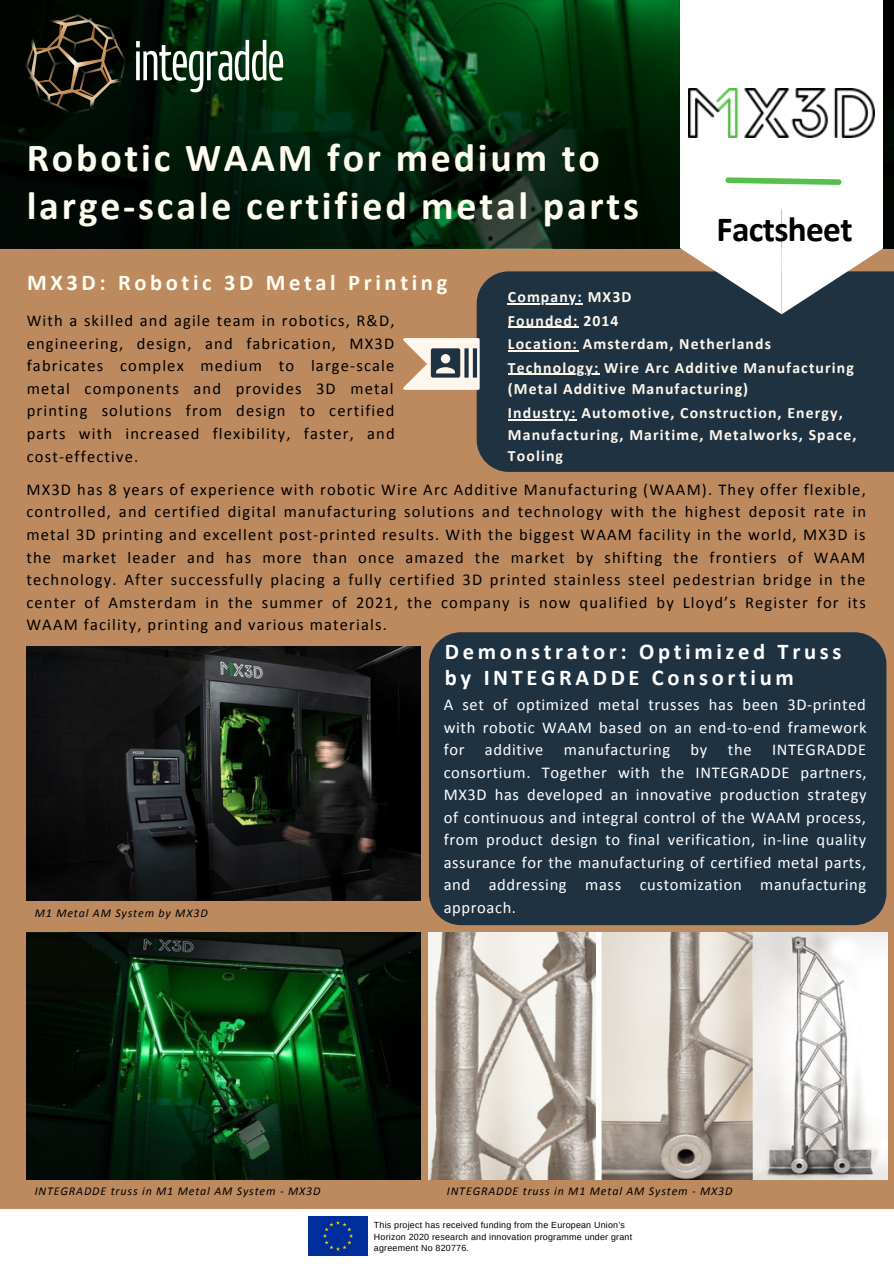
<style>
.page{position:relative;width:894px;height:1264px;background:#fff}
.page>*{position:absolute;margin:0;border:0;box-sizing:border-box;transform-origin:0 0}
.t1{font:700 39.9px/47.2px "Calibri";letter-spacing:.07em;color:#fffef1}
.t2{font:700 35.4px "Calibri";letter-spacing:-.02em;color:#000}
.t3{font:700 22.65px/26px "Calibri";letter-spacing:.16em;color:#fff}
.t4{font:700 22.65px "Calibri";letter-spacing:.16em;color:#fffef1}
.t5{font:16.5px/22.5px "Calibri";letter-spacing:.07em;color:#000;text-align:justify}
.t6{font:16.5px/22.5px "Calibri";letter-spacing:.04em;color:#fff;text-align:justify}
.t7{font:700 15.75px/21.5px "Calibri";letter-spacing:.07em;color:#fff7ed}
.t8{font:italic 12px "Calibri";letter-spacing:.07em;color:#000}
.t9{font:8.85px/11.9px "Arimo";letter-spacing:.025em;color:#000}
</style>
<div class="page">
<div style="left:0;top:0;width:893px;height:1263px;background:#bd8a5f"></div>
<svg style="left:0;top:0;width:893px;height:248px;background:#03250d"></svg>
<div style="left:476px;top:271px;width:417px;height:201px;background:#1e3241"></div>
<img style="left:10px;top:2px;width:282px;height:121px">
<div style="left:680px;top:0;width:202px;height:209px;background:#fff"></div>
<svg style="left:680px;top:209px;width:202px;height:105px;background:#bfc2c4"></svg>
<img style="left:688px;top:88px;width:186px;height:50px">
<svg style="left:403px;top:338px;width:76px;height:52px;background:#bfb7ae"></svg>
<svg style="left:725px;top:177px;width:117px;height:8px"></svg>
<div style="left:0;top:1209px;width:893px;height:54px;background:#fff"></div>
<div style="left:308px;top:1216px;width:59px;height:39px;background:#002f9b"></div>
<img style="left:26px;top:646px;width:395px;height:254px">
<img style="left:26px;top:932px;width:395px;height:246px">
<img style="left:429px;top:932px;width:458px;height:246px">
<div style="left:429px;top:632px;width:457px;height:293px;background:#1e3241;border-radius:32px"></div>
<hr style="left:508px;top:303px;width:75px;height:1px;background:#fff7ed">
<hr style="left:508px;top:326px;width:70px;height:2px;background:#fff7ed">
<hr style="left:508px;top:350px;width:70px;height:1px;background:#fff7ed">
<hr style="left:508px;top:374px;width:91px;height:1px;background:#fff7ed">
<hr style="left:508px;top:419px;width:68px;height:1px;background:#fff7ed">
<p class="t1" style="left:27px;top:138px;width:613px">Robotic WAAM for medium to large-scale certified metal parts</p>
<p class="t2" style="left:716px;top:214px;width:137px">Factsheet</p>
<p class="t4" style="left:27px;top:272px;width:421px">MX3D: Robotic 3D Metal Printing</p>
<p class="t5" style="left:27px;top:311px;width:369px">With a skilled and agile team in robotics, R&amp;D, engineering, design, and fabrication, MX3D fabricates complex medium to large-scale metal components and provides 3D metal printing solutions from design to certified parts with increased flexibility, faster, and cost-effective.</p>
<p class="t5" style="left:26px;top:479px;width:840px">MX3D has 8 years of experience with robotic Wire Arc Additive Manufacturing (WAAM). They offer flexible, controlled, and certified digital manufacturing solutions and technology with the highest deposit rate in metal 3D printing and excellent post-printed results. With the biggest WAAM facility in the world, MX3D is the market leader and has more than once amazed the market by shifting the frontiers of WAAM technology. After successfully placing a fully certified 3D printed stainless steel pedestrian bridge in the center of Amsterdam in the summer of 2021, the company is now qualified by Lloyd’s Register for its WAAM facility, printing and various materials.</p>
<p class="t7" style="left:508px;top:287px;width:125px">Company: MX3D</p>
<p class="t7" style="left:508px;top:311px;width:112px">Founded: 2014</p>
<p class="t7" style="left:508px;top:334px;width:264px">Location: Amsterdam, Netherlands</p>
<p class="t7" style="left:508px;top:358px;width:347px">Technology: Wire Arc Additive Manufacturing (Metal Additive Manufacturing)</p>
<p class="t7" style="left:508px;top:403px;width:350px">Industry: Automotive, Construction, Energy,<br>Manufacturing, Maritime, Metalworks, Space,<br>Tooling</p>
<p class="t8" style="left:35px;top:907px;width:174px">M1 Metal AM System by MX3D</p>
<p class="t3" style="left:445px;top:640px;width:398px">Demonstrator: Optimized Truss by INTEGRADDE Consortium</p>
<p class="t6" style="left:443px;top:694px;width:424px">A set of optimized metal trusses has been 3D-printed with robotic WAAM based on an end-to-end framework for additive manufacturing by the INTEGRADDE consortium. Together with the INTEGRADDE partners, MX3D has developed an innovative production strategy of continuous and integral control of the WAAM process, from product design to final verification, in-line quality assurance for the manufacturing of certified metal parts, and addressing mass customization manufacturing approach.</p>
<p class="t8" style="left:35px;top:1186px;width:287px">INTEGRADDE truss in M1 Metal AM System - MX3D</p>
<p class="t8" style="left:447px;top:1186px;width:287px">INTEGRADDE truss in M1 Metal AM System - MX3D</p>
<p class="t9" style="left:374px;top:1218px;width:260px">This project has received funding from the European Union’s<br>Horizon 2020 research and innovation programme under grant agreement No 820776.</p>
</div>
